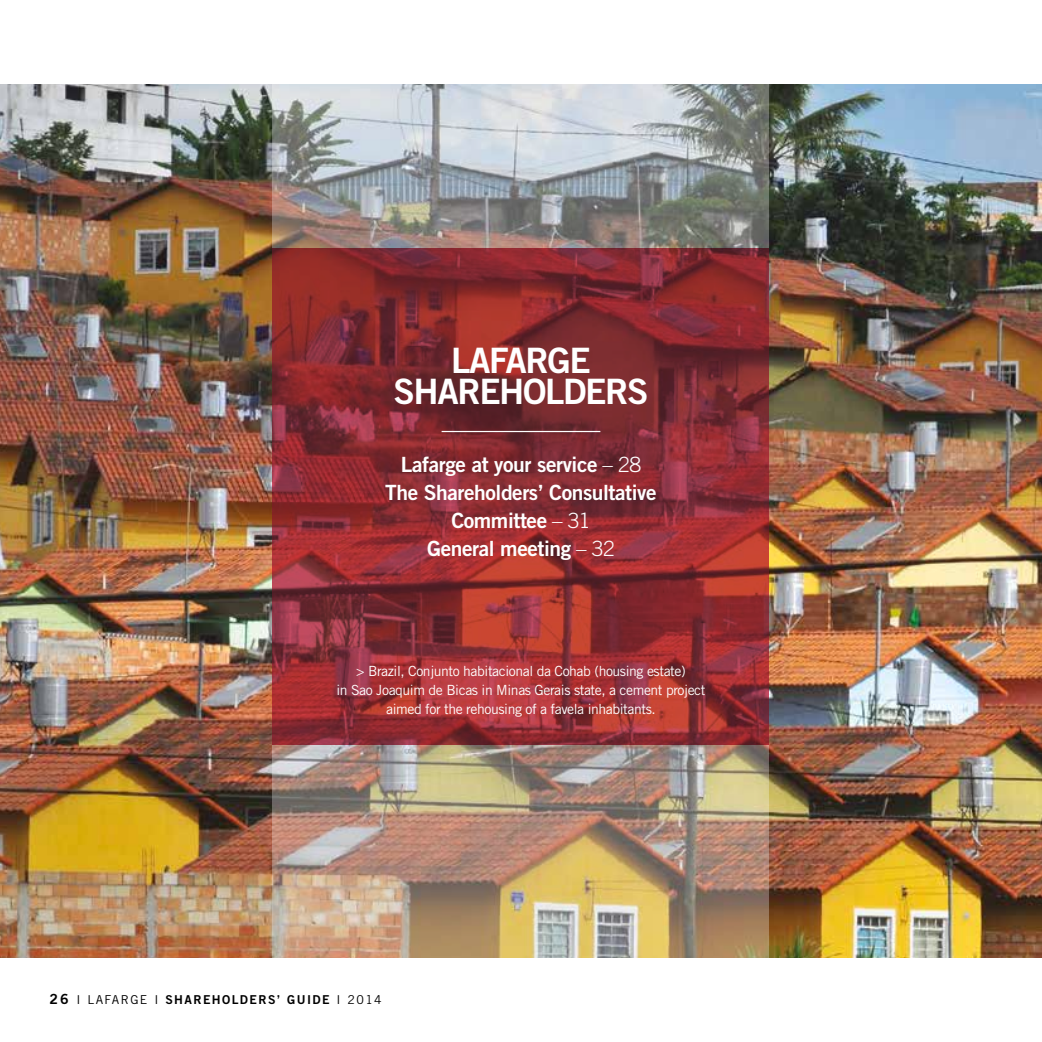
<style>
.page{position:relative;width:1042px;height:1042px;background:#fff}
.page>*{position:absolute;margin:0;border:0;box-sizing:border-box;transform-origin:0 0}
.t1{font:35px/31.5px "Trade Gothic LT Std Bd 2";letter-spacing:-.04em;color:#fff;text-align:center}
.t2{font:21px/28px "Trade Gothic LT Std Bd 2";letter-spacing:-.02em;color:#fff;text-align:center}
.t3{font:14px/19.2px "Trade Gothic LT Std";letter-spacing:-.03em;color:#fff;text-align:center}
.t4{font:12.25px "Trade Gothic LT Std Bd 2";letter-spacing:.115em;color:#000}
.s1{font-family:"Trade Gothic LT Std";font-weight:300}
.s2{font-size:14px}
.s3{font-family:"Trade Gothic LT Std"}
</style>
<div class="page">
<img style="left:0;top:84px;width:1042px;height:873px">
<img style="left:273px;top:84px;width:496px;height:874px">
<svg style="left:273px;top:248px;width:496px;height:496px;background:#8c2e32"></svg>
<hr style="left:441px;top:431px;width:159px;height:1px;background:#fff">
<h1 class="t1" style="left:393px;top:344px;width:256px">LAFARGE<br>SHAREHOLDERS</h1>
<h2 class="t2" style="left:385px;top:450px;width:273px">Lafarge at your service <span class="s1">– 28<br></span>The Shareholders’ Consultative<br>Committee <span class="s1">– 31<br></span>General meeting <span class="s1">– 32</span></h2>
<p class="t3" style="left:336px;top:661px;width:370px">&gt; Brazil, Conjunto habitacional da Cohab (housing estate)<br>in Sao Joaquim de Bicas in Minas Gerais state, a cement project aimed for the rehousing of a favela inhabitants.</p>
<p class="t4" style="left:50px;top:991px;width:334px"><span class="s2">26</span> <span class="s3">I LAFARGE I</span> SHAREHOLDERS’ GUIDE <span class="s3">I 2014</span></p>
</div>
